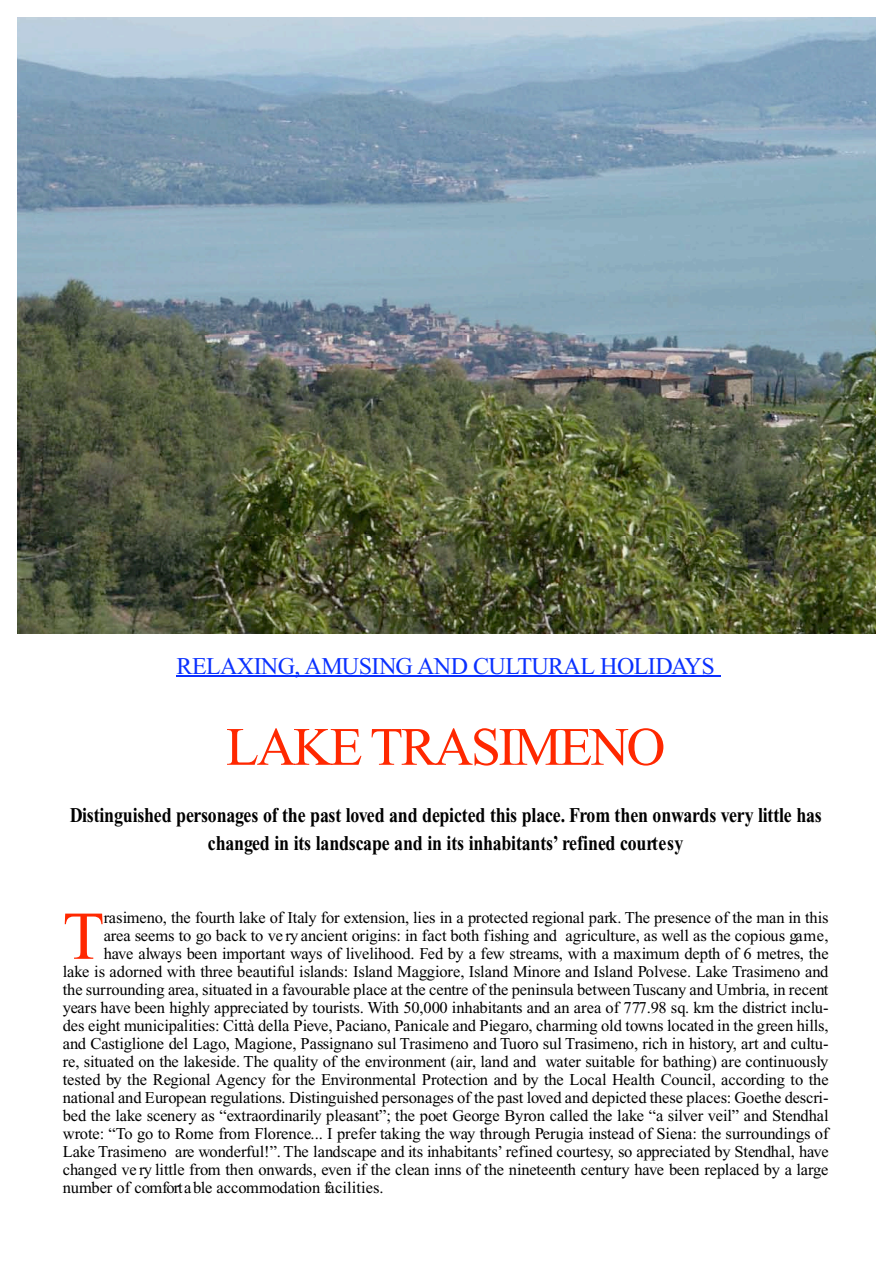
<style>
.page{position:relative;width:893px;height:1263px;background:#fff}
.page>*{position:absolute;margin:0;border:0;box-sizing:border-box;transform-origin:0 0}
.t1{font:68.25px "Times New Roman";color:#ff2800}
.t2{font:54px "Times New Roman";letter-spacing:-.045em;color:#ff2800}
.t3{font:24px "Times New Roman";letter-spacing:-.025em;color:#0a31ff}
.t4{font:700 21px/28.5px "Times New Roman";letter-spacing:-.01em;color:#000;text-align:center;scale:.85 1}
.t5{font:16.5px "Times New Roman";color:#000}
</style>
<div class="page">
<hr style="left:177px;top:676px;width:129px;height:1px;background:#0a31ff">
<hr style="left:304px;top:676px;width:114px;height:1px;background:#0a31ff">
<hr style="left:417px;top:676px;width:102px;height:1px;background:#0a31ff">
<hr style="left:517px;top:676px;width:155px;height:1px;background:#0a31ff">
<svg style="left:672px;top:676px;width:12px;height:1px"></svg>
<hr style="left:684px;top:676px;width:37px;height:1px;background:#0a31ff">
<img style="left:17px;top:17px;width:858px;height:616px">
<h3 class="t3" style="left:177px;top:657px;width:539px">RELAXING, AMUSING AND CULTURAL HOLIDAYS</h3>
<h2 class="t2" style="left:226px;top:727px;width:441px">LAKE T R A S IM E N O</h2>
<p class="t4" style="left:70px;top:803px;width:886px">Distinguished pers o n a ges of the past loved and depicted this place. From then onwa rds very little has c h a n ged in its landscape and in its inhab ita n ts ’ re fined court e s y</p>
<h1 class="t1" style="left:63px;top:911px;width:43px">T</h1>
<p class="t5" style="left:104px;top:911px;width:726px">rasimeno, the fourth lake of Italy for extension, lies in a protected regional park. The presence of the man in this</p>
<p class="t5" style="left:104px;top:929px;width:726px">area seems to go back to ve ry ancient origins: in fact both fishing and agriculture, as well as the copious ga m e ,</p>
<p class="t5" style="left:104px;top:947px;width:726px">h ave always been important ways of livelihood. Fed by a few streams, with a maximum depth of 6 metres, the</p>
<p class="t5" style="left:63px;top:965px;width:767px">la ke is adorned with three beautiful islands: Island Maggiore, Island Minore and Island Po lvese. Lake Trasimeno and</p>
<p class="t5" style="left:63px;top:983px;width:767px">the surrounding area, situated in a favo u ra ble place at the centre of the peninsula between Tu s c a ny and Umbria, in recent</p>
<p class="t5" style="left:63px;top:1001px;width:767px">years have been highly appreciated by tourists. With 50,000 inhabitants and an area of 777.98 sq. km the district inclu-</p>
<p class="t5" style="left:63px;top:1019px;width:767px">des eight municipalities: Città della Pieve, Paciano, Panicale and Piegaro, charming old towns located in the green hills,</p>
<p class="t5" style="left:63px;top:1037px;width:767px">and Castiglione del Lago, Magione, Passignano sul Trasimeno and Tuoro sul Trasimeno, rich in history, art and cultu-</p>
<p class="t5" style="left:63px;top:1055px;width:767px">re, situated on the lakeside. The quality of the environment (air, land and water suitable for bathing) are continuously</p>
<p class="t5" style="left:63px;top:1073px;width:767px">tested by the Regional A g e n cy for the Environmental Protection and by the Local Health Council, according to the</p>
<p class="t5" style="left:63px;top:1091px;width:767px">national and European regulations. Distinguished personages of the past loved and depicted these places: Goethe descri-</p>
<p class="t5" style="left:63px;top:1109px;width:767px">bed the lake scenery as “ex tra o rd in a rily pleasant”; the poet George Byron called the lake “a silver veil” and Stendhal</p>
<p class="t5" style="left:63px;top:1127px;width:767px">wrote: “To go to Rome from Florence... I prefer taking the way through Pe rugia instead of Siena: the surroundings of</p>
<p class="t5" style="left:63px;top:1145px;width:767px">L a ke Trasimeno are wonderful!”. The landscape and its inhabitants’ re fined courte s y, so appreciated by Stendhal, have</p>
<p class="t5" style="left:63px;top:1163px;width:767px">changed ve ry little from then onwards, even if the clean inns of the nineteenth century have been replaced by a larg e</p>
<p class="t5" style="left:63px;top:1181px;width:322px">number of comfort a ble accommodation fa c ilitie s .</p>
</div>
